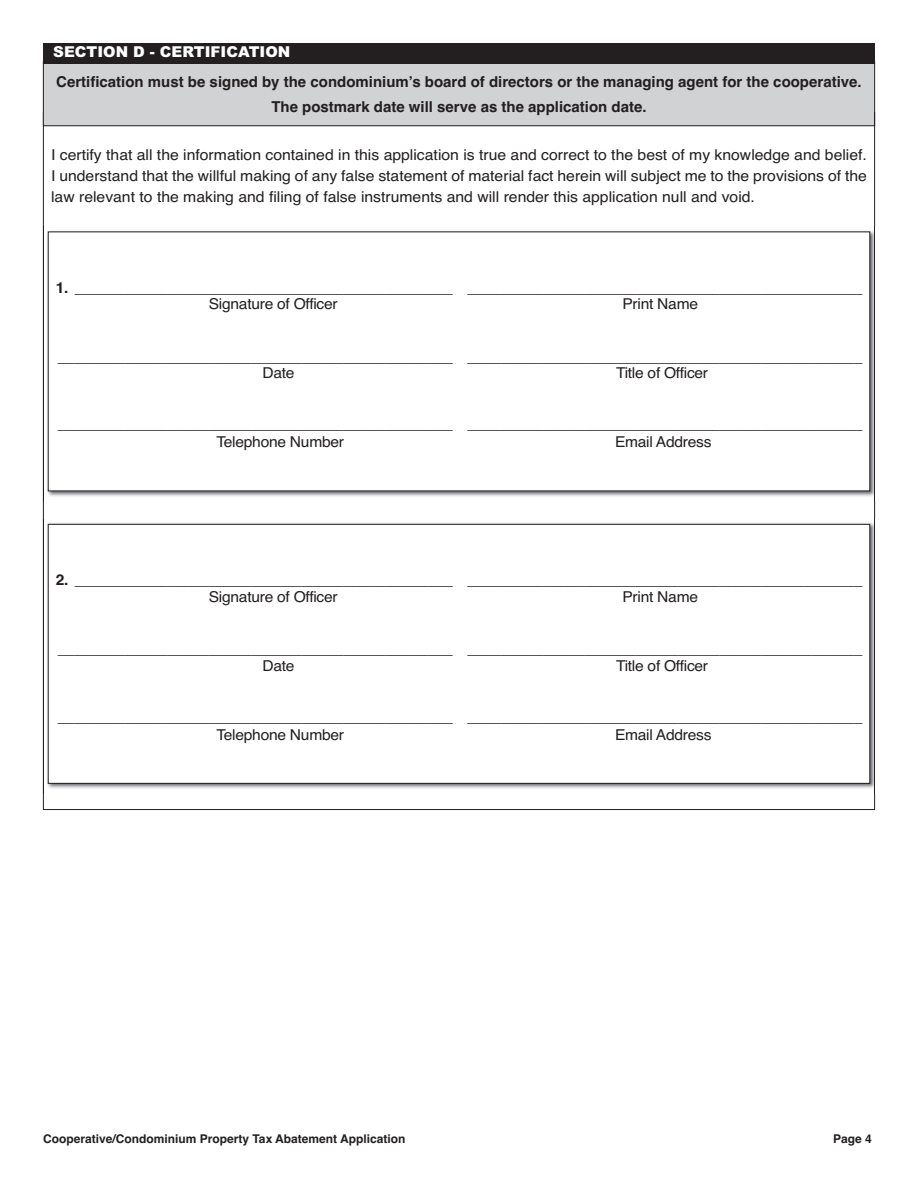
<style>
.page{position:relative;width:918px;height:1188px;background:#fff}
.page>*{position:absolute;margin:0;border:0;box-sizing:border-box;transform-origin:0 0}
.t1{font:15px/16.5px "Helvetica";letter-spacing:-.015em;color:#231f20;scale:1.04 1}
.t2{font:15px/21px "Helvetica";letter-spacing:-.015em;color:#231f20;text-align:justify;scale:1.05 1}
.t3{font:700 15px/25.5px "Helvetica";color:#231f20;text-align:center}
.t4{font:900 15px "Arial";color:#fff}
.t5{font:700 12px "Helvetica";color:#231f20}
.s1{font-weight:700}
</style>
<div class="page">
<img style="left:43px;top:227px;width:831px;height:274px">
<img style="left:874px;top:227px;width:1px;height:274px">
<div style="left:48px;top:232px;width:822px;height:259px;background:#fff"></div>
<img style="left:43px;top:519px;width:831px;height:275px">
<img style="left:874px;top:519px;width:1px;height:275px">
<div style="left:48px;top:525px;width:822px;height:258px;background:#fff"></div>
<div style="left:48px;top:524px;width:822px;height:260px;border:1px solid #231f20"></div>
<div style="left:44px;top:62px;width:830px;height:64px;background:#d1d2d4"></div>
<div style="left:43px;top:61px;width:832px;height:65px;border:1px solid #231f20"></div>
<div style="left:43px;top:43px;width:832px;height:21px;background:#231f20"></div>
<p class="t4" style="left:53px;top:43px;width:239px">SECTION D - CERTIFICATION</p>
<p class="t3" style="left:56px;top:69px;width:807px">Certification must be signed by the condominium’s board of directors or the managing agent for the cooperative.<br>The postmark date will serve as the application date.</p>
<p class="t2" style="left:51px;top:145px;width:779px">I certify that all the information contained in this application is true and correct to the best of my knowledge and belief.<br>I understand that the willful making of any false statement of material fact herein will subject me to the provisions of the law relevant to the making and filing of false instruments and will render this application null and void.</p>
<p class="t1" style="left:209px;top:279px;width:630px;text-indent:-153px"><span class="s1">1.</span> _____________________________________________ _______________________________________________<br>Signature of Officer</p>
<p class="t1" style="left:623px;top:296px;width:74px">Print Name</p>
<p class="t1" style="left:262px;top:348px;width:578px;text-indent:-205px">_______________________________________________ _______________________________________________<br>Date</p>
<p class="t1" style="left:616px;top:365px;width:90px">Title of Officer</p>
<p class="t1" style="left:216px;top:415px;width:623px;line-height:18px;text-indent:-159px">_______________________________________________ _______________________________________________<br>Telephone Number</p>
<p class="t1" style="left:615px;top:434px;width:94px">Email Address</p>
<p class="t1" style="left:209px;top:572px;width:630px;text-indent:-153px"><span class="s1">2.</span> _____________________________________________ _______________________________________________<br>Signature of Officer</p>
<p class="t1" style="left:623px;top:588px;width:74px">Print Name</p>
<p class="t1" style="left:262px;top:641px;width:578px;text-indent:-205px">_______________________________________________ _______________________________________________<br>Date</p>
<p class="t1" style="left:616px;top:657px;width:90px">Title of Officer</p>
<p class="t1" style="left:216px;top:708px;width:623px;line-height:18px;text-indent:-159px">_______________________________________________ _______________________________________________<br>Telephone Number</p>
<p class="t1" style="left:615px;top:726px;width:94px">Email Address</p>
<p class="t5" style="left:43px;top:1132px;width:364px">Cooperative/Condominium Property Tax Abatement Application</p>
<p class="t5" style="left:833px;top:1132px;width:40px">Page 4</p>
</div>
